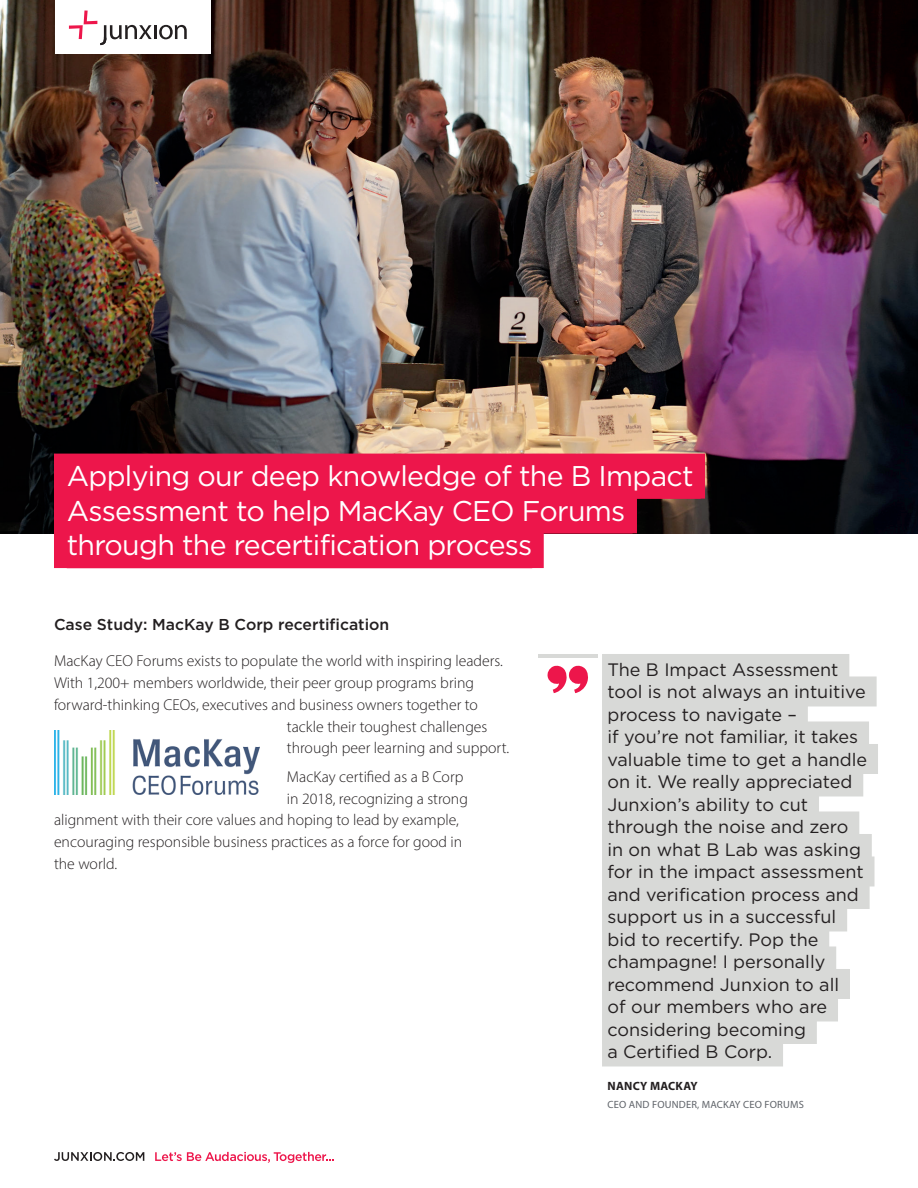
<style>
.page{position:relative;width:918px;height:1188px;background:#fff}
.page>*{position:absolute;margin:0;border:0;box-sizing:border-box;transform-origin:0 0}
.t1{font:28.5px/34.8px "Gotham HTF";letter-spacing:-.025em;color:#fff}
.t2{font:18px/22.5px "Gotham HTF";color:#231f20}
.t3{font:300 15.75px "Myriad Pro";color:#231f20}
.t4{font:500 15.75px "Gotham HTF";color:#231f20}
.t5{font:700 12px "Myriad Pro";letter-spacing:.02em;color:#231f20}
.t6{font:10.5px "Myriad Pro";letter-spacing:.02em;color:#5f6369}
</style>
<div class="page">
<img style="left:0;top:0;width:918px;height:533px">
<svg style="left:54px;top:1152px;width:90px;height:9px"></svg>
<svg style="left:155px;top:1152px;width:179px;height:11px"></svg>
<div style="left:55px;top:0;width:155px;height:54px;background:#fff"></div>
<hr style="left:154px;top:25px;width:3px;height:14px;background:#231f20">
<svg style="left:159px;top:25px;width:28px;height:14px"></svg>
<svg style="left:69px;top:11px;width:83px;height:34px"></svg>
<svg style="left:547px;top:665px;width:41px;height:28px"></svg>
<hr style="left:538px;top:654px;width:59px;height:3px;background:#d8d9d7">
<div style="left:602px;top:654px;width:247px;height:30px;background:#d8d9d7"></div>
<div style="left:602px;top:676px;width:275px;height:30px;background:#d8d9d7"></div>
<div style="left:602px;top:699px;width:206px;height:30px;background:#d8d9d7"></div>
<div style="left:602px;top:721px;width:267px;height:30px;background:#d8d9d7"></div>
<div style="left:602px;top:744px;width:276px;height:30px;background:#d8d9d7"></div>
<div style="left:602px;top:766px;width:261px;height:30px;background:#d8d9d7"></div>
<div style="left:602px;top:789px;width:217px;height:30px;background:#d8d9d7"></div>
<div style="left:602px;top:811px;width:257px;height:30px;background:#d8d9d7"></div>
<div style="left:602px;top:834px;width:270px;height:30px;background:#d8d9d7"></div>
<div style="left:602px;top:856px;width:273px;height:30px;background:#d8d9d7"></div>
<div style="left:602px;top:879px;width:268px;height:30px;background:#d8d9d7"></div>
<div style="left:602px;top:901px;width:245px;height:30px;background:#d8d9d7"></div>
<div style="left:602px;top:924px;width:227px;height:30px;background:#d8d9d7"></div>
<div style="left:602px;top:946px;width:234px;height:30px;background:#d8d9d7"></div>
<div style="left:602px;top:969px;width:248px;height:30px;background:#d8d9d7"></div>
<div style="left:602px;top:991px;width:236px;height:30px;background:#d8d9d7"></div>
<div style="left:602px;top:1014px;width:215px;height:30px;background:#d8d9d7"></div>
<div style="left:602px;top:1036px;width:181px;height:30px;background:#d8d9d7"></div>
<div style="left:54px;top:454px;width:651px;height:45px;background:#ed164b"></div>
<div style="left:54px;top:488px;width:583px;height:45px;background:#ed164b"></div>
<div style="left:54px;top:523px;width:490px;height:45px;background:#ed164b"></div>
<img style="left:54px;top:730px;width:205px;height:65px">
<h1 class="t1" style="left:67px;top:458px;width:628px">Applying our deep knowledge of the B Impact<br>Assessment to help MacKay CEO Forums through the recertification process</h1>
<p class="t4" style="left:54px;top:615px;width:337px">Case Study: MacKay B Corp recertification</p>
<p class="t3" style="left:54px;top:652px;width:450px">MacKay CEO Forums exists to populate the world with inspiring leaders.</p>
<p class="t3" style="left:54px;top:673px;width:422px">With 1,200+ members worldwide, their peer group programs bring</p>
<p class="t3" style="left:54px;top:695px;width:425px">forward-thinking CEOs, executives and business owners together to</p>
<p class="t3" style="left:287px;top:717px;width:202px">tackle their toughest challenges</p>
<p class="t3" style="left:287px;top:739px;width:224px">through peer learning and support.</p>
<p class="t3" style="left:287px;top:767px;width:178px">MacKay certified as a B Corp</p>
<p class="t3" style="left:287px;top:789px;width:183px">in 2018, recognizing a strong</p>
<p class="t3" style="left:54px;top:811px;width:406px">alignment with their core values and hoping to lead by example,</p>
<p class="t3" style="left:54px;top:832px;width:410px">encouraging responsible business practices as a force for good in</p>
<p class="t3" style="left:54px;top:854px;width:65px">the world.</p>
<p class="t2" style="left:607px;top:658px;width:261px">The B Impact Assessment tool is not always an intuitive process to navigate –<br>if you’re not familiar, it takes valuable time to get a handle on it. We really appreciated<br>Junxion’s ability to cut through the noise and zero in on what B Lab was asking for in the impact assessment and verification process and support us in a successful bid to recertify. Pop the champagne! I personally recommend Junxion to all<br>of our members who are considering becoming<br>a Certified B Corp.</p>
<p class="t5" style="left:608px;top:1078px;width:92px">NANCY MACKAY</p>
<p class="t6" style="left:608px;top:1098px;width:198px">CEO AND FOUNDER, MACKAY CEO FORUMS</p>
</div>
